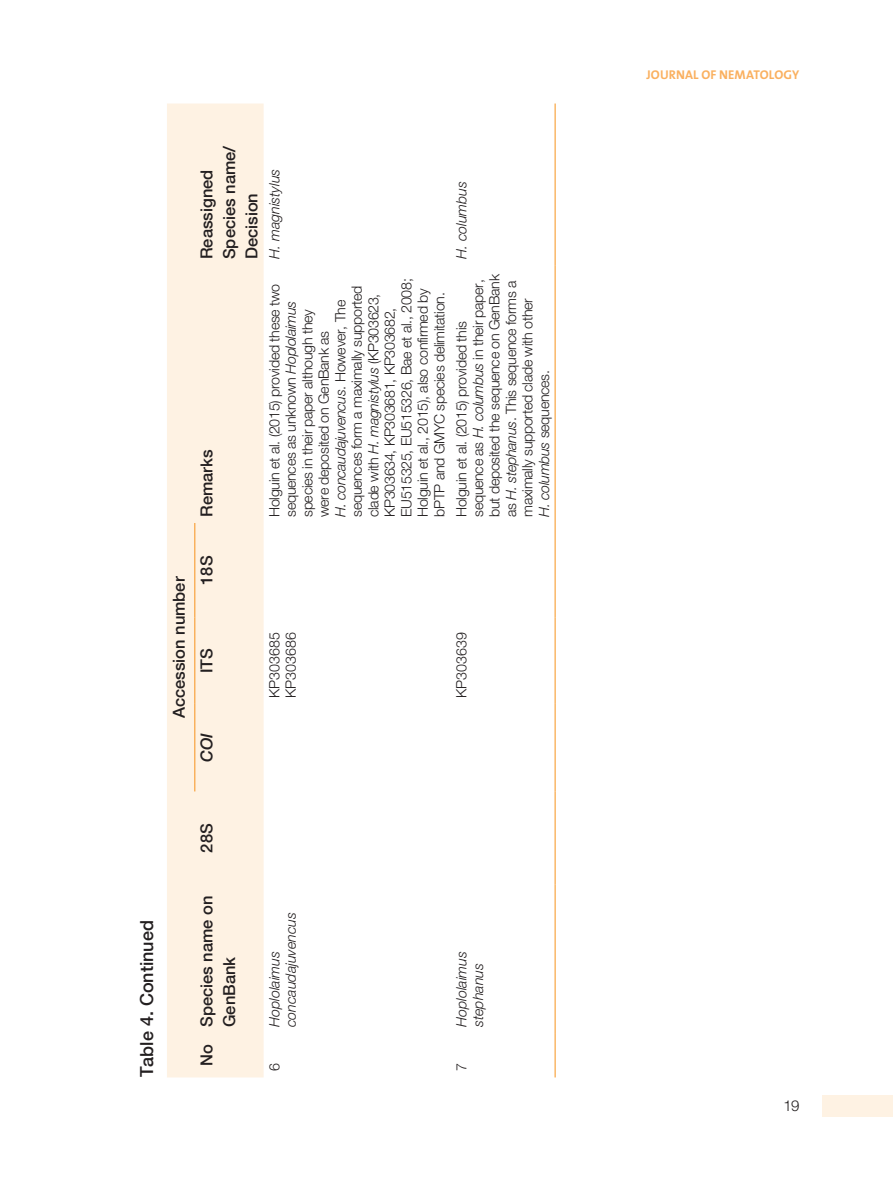
<style>
.page{position:relative;width:893px;height:1178px;background:#fff}
.page>*{position:absolute;margin:0;border:0;box-sizing:border-box;transform-origin:0 0}
.t1{font:500 18px "Helvetica Neue LT Com";color:#231f20}
.t2{font:500 16.5px/22.5px "Helvetica Neue LT Com";color:#231f20}
.t3{font:italic 500 16.5px "Helvetica Neue LT Std";color:#231f20}
.t4{font:300 15px "Helvetica Neue LT Pro";color:#231f20}
.t5{font:300 14.25px/16.5px "Helvetica Neue LT Std";letter-spacing:-.02em;color:#231f20}
.t6{font:italic 300 14.25px/16.5px "Helvetica Neue LT Std";color:#231f20}
.t7{font:300 14.25px/16.5px "Helvetica Neue LT Std";color:#231f20}
.t8{font:700 12.75px "The Mix";letter-spacing:.01em;color:#fab05f}
.s1{font-style:italic}
</style>
<div class="page">
<div style="left:823px;top:1095px;width:70px;height:21px;background:#fef2e3"></div>
<div style="left:167px;top:104px;width:97px;height:973px;background:#fef2e3"></div>
<hr style="left:555px;top:1033px;width:1px;height:44px;background:#f7931d">
<hr style="left:555px;top:884px;width:1px;height:149px;background:#f7931d">
<hr style="left:555px;top:791px;width:1px;height:93px;background:#f7931d">
<hr style="left:555px;top:704px;width:1px;height:87px;background:#f7931d">
<hr style="left:555px;top:617px;width:1px;height:87px;background:#f7931d">
<hr style="left:555px;top:523px;width:1px;height:94px;background:#f7931d">
<hr style="left:555px;top:265px;width:1px;height:258px;background:#f7931d">
<hr style="left:555px;top:104px;width:1px;height:161px;background:#f7931d">
<hr style="left:194px;top:704px;width:1px;height:87px;background:#f7931d">
<hr style="left:194px;top:617px;width:1px;height:87px;background:#f7931d">
<hr style="left:194px;top:523px;width:1px;height:94px;background:#f7931d">
<p class="t2" style="left:195px;top:259px;width:116px;rotate:-90deg">Reassigned<br>Species name/<br>Decision</p>
<p class="t2" style="left:195px;top:517px;width:69px;rotate:-90deg">Remarks</p>
<p class="t6" style="left:266px;top:259px;width:92px;rotate:-90deg">H. magnistylus</p>
<p class="t5" style="left:266px;top:517px;width:240px;rotate:-90deg">Holguin et al. (2015) provided these two sequences as unknown <span class="s1">Hoplolaimus </span>species in their paper although they were deposited on GenBank as<br><span class="s1">H. concaudajuvencus</span>. However, The sequences form a maximally supported clade with <span class="s1">H. magnistylus</span> (KP303623, KP303634, KP303681, KP303682, EU515325, EU515326, Bae et al., 2008; Holguin et al., 2015), also confirmed by bPTP and GMYC species delimitation.</p>
<p class="t6" style="left:453px;top:259px;width:80px;rotate:-90deg">H. columbus</p>
<p class="t5" style="left:453px;top:517px;width:244px;rotate:-90deg">Holguin et al. (2015) provided this sequence as <span class="s1">H. columbus</span> in their paper, but deposited the sequence on GenBank as <span class="s1">H. stephanus</span>. This sequence forms a maximally supported clade with other<br><span class="s1">H. columbus</span> sequences.</p>
<p class="t2" style="left:167px;top:718px;width:144px;rotate:-90deg">Accession number</p>
<p class="t2" style="left:195px;top:585px;width:31px;rotate:-90deg">18S</p>
<p class="t2" style="left:195px;top:673px;width:27px;rotate:-90deg">ITS</p>
<p class="t3" style="left:197px;top:762px;width:31px;rotate:-90deg">COI</p>
<p class="t7" style="left:266px;top:698px;width:67px;rotate:-90deg">KP303685<br>KP303686</p>
<p class="t7" style="left:453px;top:698px;width:67px;rotate:-90deg">KP303639</p>
<p class="t1" style="left:136px;top:1077px;width:159px;rotate:-90deg">Table 4. Continued</p>
<p class="t2" style="left:195px;top:852px;width:31px;rotate:-90deg">28S</p>
<p class="t2" style="left:195px;top:1027px;width:133px;text-indent:-39px;rotate:-90deg">No Species name on<br>GenBank</p>
<p class="t6" style="left:266px;top:1027px;width:116px;rotate:-90deg">Hoplolaimus concaudajuvencus</p>
<p class="t5" style="left:266px;top:1071px;width:9px;rotate:-90deg">6</p>
<p class="t6" style="left:453px;top:1027px;width:77px;rotate:-90deg">Hoplolaimus stephanus</p>
<p class="t5" style="left:453px;top:1071px;width:9px;rotate:-90deg">7</p>
<p class="t8" style="left:646px;top:64px;width:154px">JOURNAL OF NEMATOLOGY</p>
<p class="t4" style="left:784px;top:1096px;width:17px">19</p>
</div>
